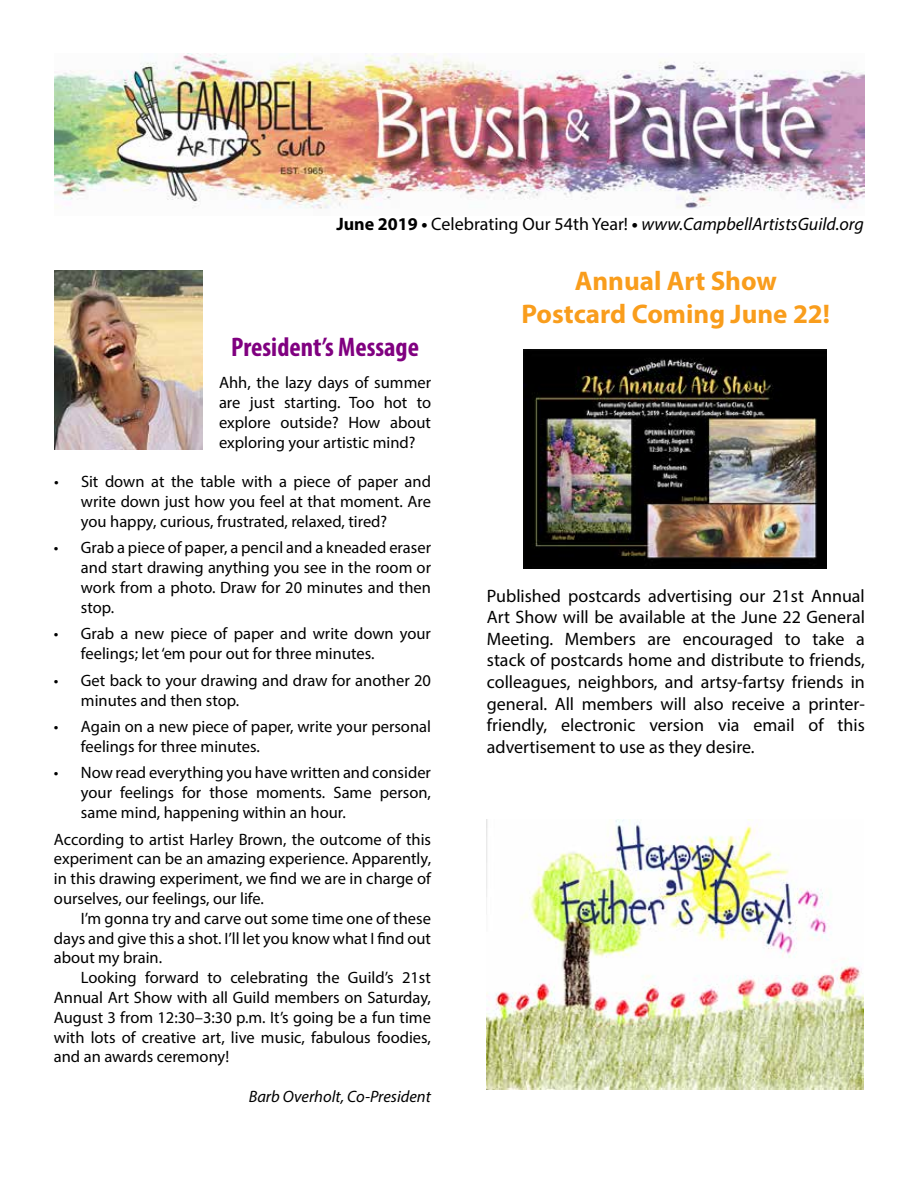
<style>
.page{position:relative;width:918px;height:1188px;background:#fff}
.page>*{position:absolute;margin:0;border:0;box-sizing:border-box;transform-origin:0 0}
.t1{font:700 27px/32.4px "Myriad Pro";color:#f99d1c;text-align:center}
.t2{font:700 condensed 27px "Myriad Pro";color:#800080}
.t3{font:18px/21.6px "Myriad Pro";color:#000;text-align:justify}
.t4{font:italic 18px "Myriad Pro";color:#000}
.t5{font:16.5px/19.8px "Myriad Pro";color:#000;text-align:justify}
.t6{font:italic 16.5px "Myriad Pro";color:#000}
.s1{font-weight:700;font-style:normal}
.s2{font-style:normal}
</style>
<div class="page">
<img style="left:524px;top:350px;width:302px;height:219px">
<img style="left:55px;top:54px;width:810px;height:155px">
<img style="left:486px;top:820px;width:378px;height:269px">
<img style="left:54px;top:270px;width:149px;height:180px">
<p class="t4" style="left:336px;top:213px;width:529px"><span class="s1">June 2019 •</span> <span class="s2">Celebrating Our 54th Year!</span> <span class="s1">•</span> www.CampbellArtistsGuild.org</p>
<h1 class="t2" style="left:231px;top:330px;width:189px">President’s Message</h1>
<p class="t5" style="left:219px;top:373px;width:214px">Ahh, the lazy days of summer are just starting. Too hot to explore outside? How about exploring your artistic mind?</p>
<p class="t5" style="left:81px;top:472px;width:352px;text-indent:-27px">• Sit down at the table with a piece of paper and write down just how you feel at that moment. Are you happy, curious, frustrated, relaxed, tired?</p>
<p class="t5" style="left:81px;top:538px;width:352px;text-indent:-27px">• Grab a piece of paper, a pencil and a kneaded eraser and start drawing anything you see in the room or work from a photo. Draw for 20 minutes and then stop.</p>
<p class="t5" style="left:81px;top:624px;width:352px;text-indent:-27px">• Grab a new piece of paper and write down your feelings; let ‘em pour out for three minutes.</p>
<p class="t5" style="left:81px;top:670px;width:352px;text-indent:-27px">• Get back to your drawing and draw for another 20 minutes and then stop.</p>
<p class="t5" style="left:81px;top:716px;width:352px;text-indent:-27px">• Again on a new piece of paper, write your personal feelings for three minutes.</p>
<p class="t5" style="left:81px;top:763px;width:352px;text-indent:-27px">• Now read everything you have written and consider your feelings for those moments. Same person, same mind, happening within an hour.</p>
<p class="t5" style="left:54px;top:829px;width:379px">According to artist Harley Brown, the outcome of this experiment can be an amazing experience. Apparently, in this drawing experiment, we find we are in charge of ourselves, our feelings, our life.</p>
<p class="t5" style="left:54px;top:908px;width:379px;text-indent:27px">I’m gonna try and carve out some time one of these days and give this a shot. I’ll let you know what I find out about my brain.</p>
<p class="t5" style="left:54px;top:968px;width:379px;text-indent:27px">Looking forward to celebrating the Guild’s 21st Annual Art Show with all Guild members on Saturday, August 3 from 12:30–3:30 p.m. It’s going be a fun time with lots of creative art, live music, fabulous foodies, and an awards ceremony!</p>
<p class="t6" style="left:249px;top:1086px;width:184px">Barb Overholt, Co-President</p>
<h1 class="t1" style="left:522px;top:264px;width:310px">Annual Art Show<br>Postcard Coming June 22!</h1>
<p class="t3" style="left:487px;top:585px;width:380px">Published postcards advertising our 21st Annual Art Show will be available at the June 22 General Meeting. Members are encouraged to take a stack of postcards home and distribute to friends, colleagues, neighbors, and artsy-fartsy friends in general. All members will also receive a printer&shy;friendly, electronic version via email of this advertisement to use as they desire.</p>
</div>
